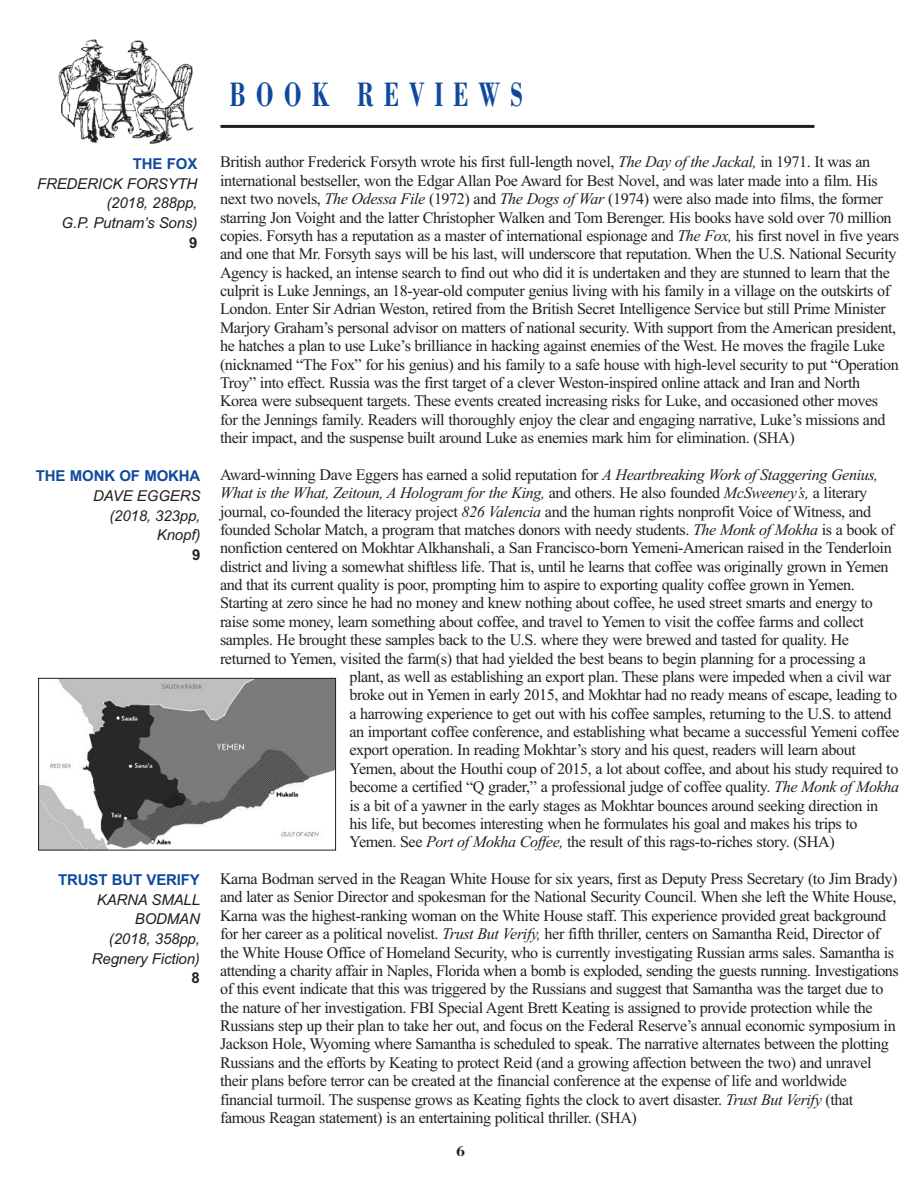
<style>
.page{position:relative;width:918px;height:1188px;background:#fff}
.page>*{position:absolute;margin:0;border:0;box-sizing:border-box;transform-origin:0 0}
.t1{font:700 36px "Bodoni BT";letter-spacing:.425em;color:#0f499d;scale:.65 1}
.t2{font:16.2px/18.3px "Times New Roman";letter-spacing:-.025em;color:#231f20}
.t3{font:italic 16.2px "Times New Roman";letter-spacing:-.025em;color:#231f20}
.t4{font:italic 15px/19.6px "Arial";letter-spacing:-.01em;color:#231f20;text-align:right}
.t5{font:700 15px "Arial";letter-spacing:-.01em;color:#0f499d}
.t6{font:700 15px "Arial";color:#231f20}
.t7{font:700 15px "Bodoni BT";color:#231f20}
.s1{font-style:italic}
.s2{font-style:normal}
</style>
<div class="page">
<img style="left:40px;top:680px;width:294px;height:169px">
<div style="left:38px;top:678px;width:298px;height:173px;border:1px solid #231f20"></div>
<img style="left:58px;top:39px;width:136px;height:105px">
<hr style="left:220px;top:125px;width:594px;height:3px;background:#231f20">
<h1 class="t1" style="left:229px;top:83px;width:453px">BOOK REVIEWS</h1>
<p class="t5" style="left:133px;top:155px;width:66px">THE FOX</p>
<p class="t4" style="left:37px;top:174px;width:162px">FREDERICK FORSYTH (2018, 288pp,<br>G.P. Putnam’s Sons)</p>
<p class="t6" style="left:189px;top:234px;width:10px">9</p>
<p class="t5" style="left:36px;top:467px;width:166px">THE MONK OF MOKHA</p>
<p class="t4" style="left:93px;top:486px;width:109px">DAVE EGGERS (2018, 323pp,<br>Knopf)</p>
<p class="t6" style="left:192px;top:546px;width:10px">9</p>
<p class="t5" style="left:58px;top:871px;width:143px">TRUST BUT VERIFY</p>
<p class="t4" style="left:92px;top:890px;width:110px">KARNA SMALL<br>BODMAN (2018, 358pp,<br>Regnery Fiction)</p>
<p class="t6" style="left:192px;top:969px;width:10px">8</p>
<p class="t2" style="left:220px;top:153px;width:681px">British author Frederick Forsyth wrote his first full-length novel, <span class="s1">The Day of the Jackal,</span> in 1971. It was an international bestseller, won the Edgar Allan Poe Award for Best Novel, and was later made into a film. His next two novels, <span class="s1">The Odessa File</span> (1972) and <span class="s1">The Dogs of War</span> (1974) were also made into films, the former starring Jon Voight and the latter Christopher Walken and Tom Berenger. His books have sold over 70 million copies. Forsyth has a reputation as a master of international espionage and <span class="s1">The Fox,</span> his first novel in five years and one that Mr. Forsyth says will be his last, will underscore that reputation. When the U.S. National Security Agency is hacked, an intense search to find out who did it is undertaken and they are stunned to learn that the culprit is Luke Jennings, an 18-year-old computer genius living with his family in a village on the outskirts of London. Enter Sir Adrian Weston, retired from the British Secret Intelligence Service but still Prime Minister Marjory Graham’s personal advisor on matters of national security. With support from the American president, he hatches a plan to use Luke’s brilliance in hacking against enemies of the West. He moves the fragile Luke (nicknamed “The Fox” for his genius) and his family to a safe house with high-level security to put “Operation Troy” into effect. Russia was the first target of a clever Weston-inspired online attack and Iran and North Korea were subsequent targets. These events created increasing risks for Luke, and occasioned other moves for the Jennings family. Readers will thoroughly enjoy the clear and engaging narrative, Luke’s missions and their impact, and the suspense built around Luke as enemies mark him for elimination. (SHA)</p>
<p class="t2" style="left:220px;top:465px;width:660px">Award-winning Dave Eggers has earned a solid reputation for <span class="s1">A Heartbreaking Work of Staggering Genius,</span></p>
<p class="t3" style="left:220px;top:483px;width:649px">What is the What, Zeitoun, A Hologram for the King, <span class="s2">and others. He also founded</span> McSweeney’s, <span class="s2">a literary</span></p>
<p class="t2" style="left:220px;top:502px;width:653px">journal, co-founded the literacy project <span class="s1">826 Valencia</span> and the human rights nonprofit Voice of Witness, and</p>
<p class="t2" style="left:220px;top:520px;width:676px">founded Scholar Match, a program that matches donors with needy students. <span class="s1">The Monk of Mokha</span> is a book of</p>
<p class="t2" style="left:220px;top:539px;width:673px">nonfiction centered on Mokhtar Alkhanshali, a San Francisco-born Yemeni-American raised in the Tenderloin</p>
<p class="t2" style="left:220px;top:557px;width:670px">district and living a somewhat shiftless life. That is, until he learns that coffee was originally grown in Yemen</p>
<p class="t2" style="left:220px;top:575px;width:636px">and that its current quality is poor, prompting him to aspire to exporting quality coffee grown in Yemen.</p>
<p class="t2" style="left:220px;top:594px;width:654px">Starting at zero since he had no money and knew nothing about coffee, he used street smarts and energy to</p>
<p class="t2" style="left:220px;top:612px;width:645px">raise some money, learn something about coffee, and travel to Yemen to visit the coffee farms and collect</p>
<p class="t2" style="left:220px;top:630px;width:631px">samples. He brought these samples back to the U.S. where they were brewed and tasted for quality. He</p>
<p class="t2" style="left:220px;top:649px;width:648px">returned to Yemen, visited the farm(s) that had yielded the best beans to begin planning for a processing a</p>
<p class="t2" style="left:349px;top:667px;width:543px">plant, as well as establishing an export plan. These plans were impeded when a civil war</p>
<p class="t2" style="left:349px;top:686px;width:549px">broke out in Yemen in early 2015, and Mokhtar had no ready means of escape, leading to</p>
<p class="t2" style="left:349px;top:704px;width:544px">a harrowing experience to get out with his coffee samples, returning to the U.S. to attend</p>
<p class="t2" style="left:349px;top:722px;width:551px">an important coffee conference, and establishing what became a successful Yemeni coffee</p>
<p class="t2" style="left:349px;top:741px;width:508px">export operation. In reading Mokhtar’s story and his quest, readers will learn about</p>
<p class="t2" style="left:349px;top:759px;width:550px">Yemen, about the Houthi coup of 2015, a lot about coffee, and about his study required to</p>
<p class="t2" style="left:349px;top:777px;width:551px">become a certified “Q grader,” a professional judge of coffee quality. <span class="s1">The Monk of Mokha</span></p>
<p class="t2" style="left:349px;top:796px;width:530px">is a bit of a yawner in the early stages as Mokhtar bounces around seeking direction in</p>
<p class="t2" style="left:349px;top:814px;width:510px">his life, but becomes interesting when he formulates his goal and makes his trips to</p>
<p class="t2" style="left:349px;top:833px;width:487px">Yemen. See <span class="s1">Port of Mokha Coffee,</span> the result of this rags-to-riches story. (SHA)</p>
<p class="t2" style="left:220px;top:869px;width:680px">Karna Bodman served in the Reagan White House for six years, first as Deputy Press Secretary (to Jim Brady) and later as Senior Director and spokesman for the National Security Council. When she left the White House, Karna was the highest-ranking woman on the White House staff. This experience provided great background for her career as a political novelist. <span class="s1">Trust But Verify,</span> her fifth thriller, centers on Samantha Reid, Director of the White House Office of Homeland Security, who is currently investigating Russian arms sales. Samantha is attending a charity affair in Naples, Florida when a bomb is exploded, sending the guests running. Investigations of this event indicate that this was triggered by the Russians and suggest that Samantha was the target due to the nature of her investigation. FBI Special Agent Brett Keating is assigned to provide protection while the Russians step up their plan to take her out, and focus on the Federal Reserve’s annual economic symposium in Jackson Hole, Wyoming where Samantha is scheduled to speak. The narrative alternates between the plotting Russians and the efforts by Keating to protect Reid (and a growing affection between the two) and unravel their plans before terror can be created at the financial conference at the expense of life and worldwide financial turmoil. The suspense grows as Keating fights the clock to avert disaster. <span class="s1">Trust But Verify</span> (that famous Reagan statement) is an entertaining political thriller. (SHA)</p>
<p class="t7" style="left:456px;top:1146px;width:11px">6</p>
</div>
